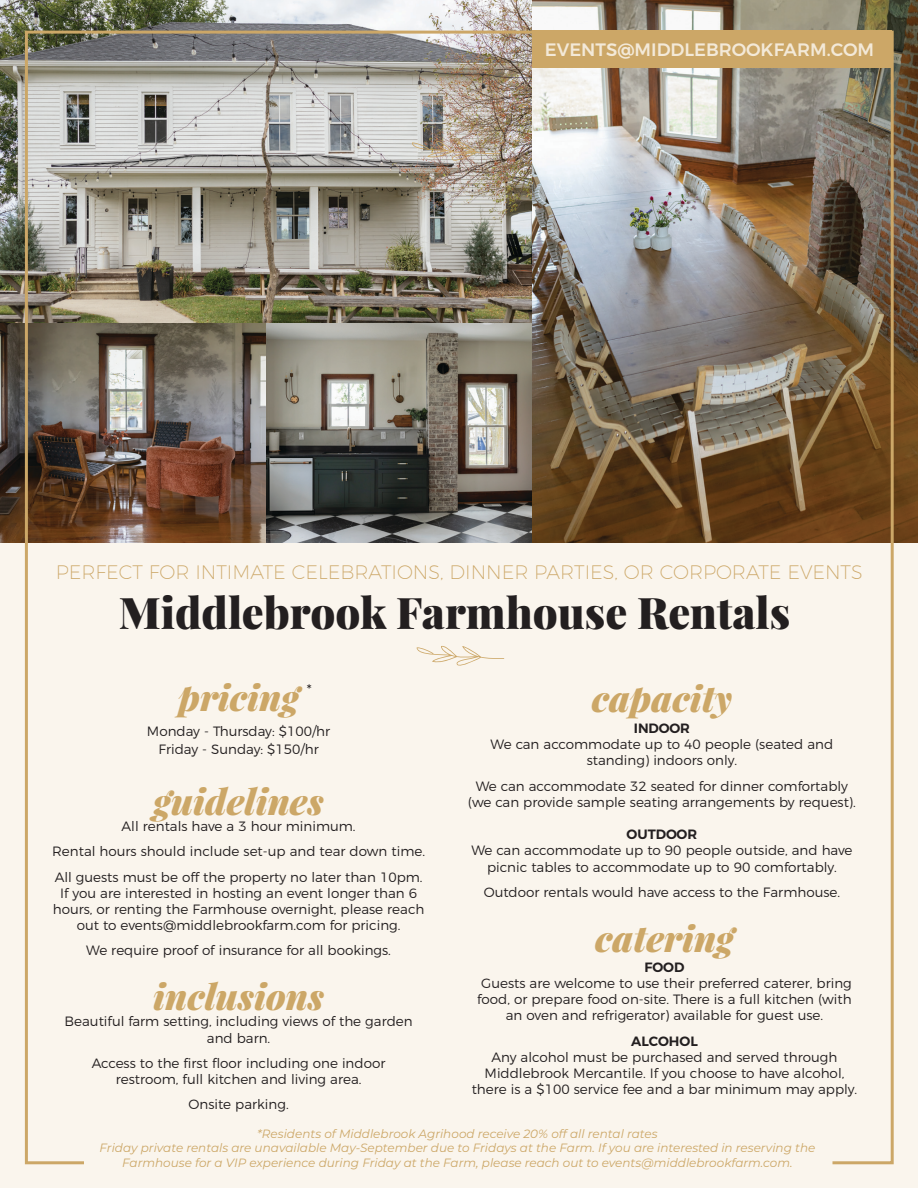
<style>
.page{position:relative;width:918px;height:1188px;background:#fff}
.page>*{position:absolute;margin:0;border:0;box-sizing:border-box;transform-origin:0 0}
.t1{font:900 43.5px "Playfair Display";color:#231f20}
.t2{font:italic 900 35.85px "Playfair Display";color:#cca767}
.t3{font:200 19.5px "Montserrat";color:#cca767}
.t4{font:500 18px "Montserrat";color:#f3e9d8}
.t5{font:300 15px "Montserrat";color:#231f20}
.t6{font:300 13.5px/16.2px "Montserrat";color:#231f20;text-align:center}
.t7{font:600 13.5px "Montserrat";color:#231f20}
.t8{font:italic 12px/14.4px "Montserrat";color:#cca767;text-align:center}
</style>
<div class="page">
<img style="left:0;top:0;width:918px;height:540px">
<div style="left:0;top:540px;width:918px;height:648px;background:#faf5ed"></div>
<img style="left:23px;top:29px;width:872px;height:1136px">
<div style="left:532px;top:31px;width:360px;height:37px;background:#cca767"></div>
<p class="t4" style="left:545px;top:35px;width:331px">EVENTS@MIDDLEBROOKFARM.COM</p>
<p class="t3" style="left:56px;top:557px;width:809px">PERFECT FOR INTIMATE CELEBRATIONS, DINNER PARTIES, OR CORPORATE EVENTS</p>
<p class="t1" style="left:119px;top:585px;width:673px">Middlebrook Farmhouse Rentals</p>
<p class="t2" style="left:178px;top:672px;width:122px">pricing</p>
<p class="t6" style="left:147px;top:722px;width:185px">Monday - Thursday: $100/hr</p>
<p class="t6" style="left:159px;top:740px;width:162px">Friday - Sunday: $150/hr</p>
<p class="t5" style="left:307px;top:678px;width:6px">*</p>
<p class="t2" style="left:154px;top:777px;width:172px">guidelines</p>
<p class="t6" style="left:122px;top:817px;width:236px">All rentals have a 3 hour minimum.</p>
<p class="t6" style="left:52px;top:842px;width:374px">Rental hours should include set-up and tear down time.</p>
<p class="t6" style="left:53px;top:868px;width:373px">All guests must be off the property no later than 10pm.<br>If you are interested in hosting an event longer than 6 hours, or renting the Farmhouse overnight, please reach out to events@middlebrookfarm.com for pricing.</p>
<p class="t6" style="left:86px;top:941px;width:306px">We require proof of insurance for all bookings.</p>
<p class="t2" style="left:153px;top:972px;width:172px">inclusions</p>
<p class="t6" style="left:65px;top:1012px;width:350px">Beautiful farm setting, including views of the garden and barn.</p>
<p class="t6" style="left:92px;top:1054px;width:295px">Access to the first floor including one indoor restroom, full kitchen and living area.</p>
<p class="t6" style="left:189px;top:1095px;width:102px">Onsite parking.</p>
<p class="t2" style="left:592px;top:674px;width:142px">capacity</p>
<p class="t7" style="left:634px;top:717px;width:58px">INDOOR</p>
<p class="t6" style="left:491px;top:735px;width:344px">We can accommodate up to 40 people (seated and standing) indoors only.</p>
<p class="t6" style="left:468px;top:777px;width:390px">We can accommodate 32 seated for dinner comfortably (we can provide sample seating arrangements by request).</p>
<p class="t7" style="left:627px;top:824px;width:72px">OUTDOOR</p>
<p class="t6" style="left:471px;top:841px;width:383px">We can accommodate up to 90 people outside, and have picnic tables to accommodate up to 90 comfortably.</p>
<p class="t6" style="left:484px;top:883px;width:358px">Outdoor rentals would have access to the Farmhouse.</p>
<p class="t2" style="left:595px;top:914px;width:140px">catering</p>
<p class="t7" style="left:645px;top:956px;width:41px">FOOD</p>
<p class="t6" style="left:477px;top:974px;width:376px">Guests are welcome to use their preferred caterer, bring food, or prepare food on-site. There is a full kitchen (with an oven and refrigerator) available for guest use.</p>
<p class="t7" style="left:631px;top:1030px;width:68px">ALCOHOL</p>
<p class="t6" style="left:472px;top:1048px;width:387px">Any alcohol must be purchased and served through<br>Middlebrook Mercantile. If you choose to have alcohol, there is a $100 service fee and a bar minimum may apply.</p>
<p class="t8" style="left:257px;top:1126px;width:402px">*Residents of Middlebrook Agrihood receive 20% off all rental rates</p>
<p class="t8" style="left:100px;top:1140px;width:717px">Friday private rentals are unavailable May-September due to Fridays at the Farm. If you are interested in reserving the<br>Farmhouse for a VIP experience during Friday at the Farm, please reach out to events@middlebrookfarm.com.</p>
</div>
